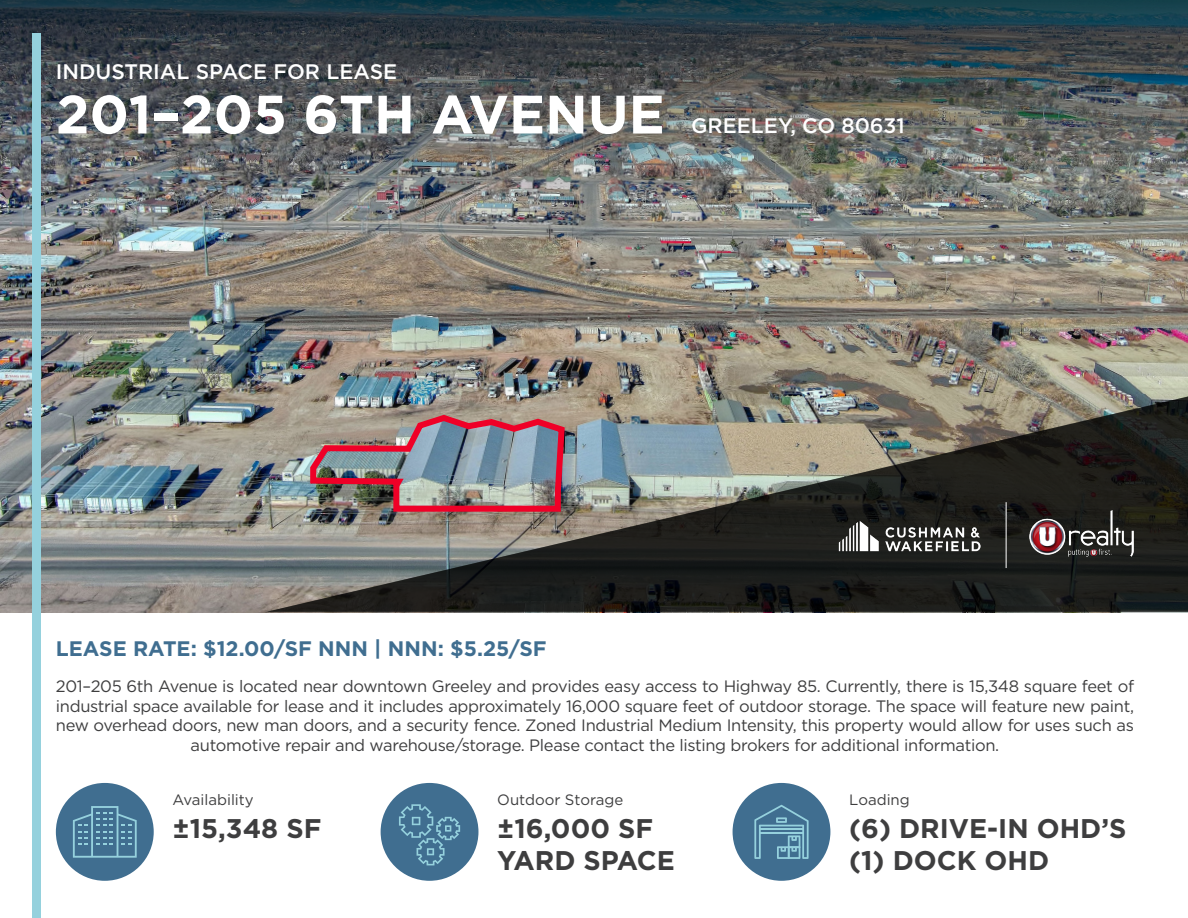
<style>
.page{position:relative;width:1188px;height:918px;background:#fff}
.page>*{position:absolute;margin:0;border:0;box-sizing:border-box;transform-origin:0 0}
.t1{font:700 54px "Gotham";color:#fff}
.t2{font:700 27px "Gotham";color:#3e3e3f}
.t3{font:500 21px "Gotham";color:#fff}
.t4{font:700 21px "Gotham";color:#406e90}
.t5{font:16.5px/19.5px "Gotham";letter-spacing:-.02em;color:#3e3e3f;text-align:center}
.t6{font:15px "Gotham";color:#3e3e3f}
</style>
<div class="page">
<img style="left:0;top:187px;width:1188px;height:425px">
<img style="left:0;top:0;width:1188px;height:187px">
<img style="left:265px;top:395px;width:923px;height:217px">
<img style="left:1029px;top:510px;width:105px;height:47px">
<div style="left:32px;top:33px;width:9px;height:885px;background:#95d1dd"></div>
<img style="left:837px;top:519px;width:145px;height:33px">
<hr style="left:1006px;top:502px;width:1px;height:66px;background:#fff">
<div style="left:733px;top:783px;width:97px;height:98px;background:#406e90;border-radius:50%"></div>
<svg style="left:754px;top:805px;width:55px;height:54px"></svg>
<div style="left:56px;top:783px;width:98px;height:98px;background:#406e90;border-radius:50%"></div>
<svg style="left:73px;top:806px;width:64px;height:52px"></svg>
<div style="left:381px;top:783px;width:97px;height:98px;background:#406e90;border-radius:50%"></div>
<svg style="left:399px;top:804px;width:61px;height:61px"></svg>
<img style="left:307px;top:412px;width:262px;height:103px">
<p class="t3" style="left:56px;top:58px;width:343px">INDUSTRIAL SPACE FOR LEASE</p>
<p class="t1" style="left:56px;top:79px;width:610px">201–205 6TH AVENUE</p>
<p class="t3" style="left:691px;top:112px;width:215px">GREELEY, CO 80631</p>
<p class="t4" style="left:56px;top:635px;width:492px">LEASE RATE: $12.00/SF NNN | NNN: $5.25/SF</p>
<p class="t5" style="left:56px;top:676px;width:1080px">201–205 6th Avenue is located near downtown Greeley and provides easy access to Highway 85. Currently, there is 15,348 square feet of industrial space available for lease and it includes approximately 16,000 square feet of outdoor storage. The space will feature new paint, new overhead doors, new man doors, and a security fence. Zoned Industrial Medium Intensity, this property would allow for uses such as automotive repair and warehouse/storage. Please contact the listing brokers for additional information.</p>
<p class="t6" style="left:173px;top:791px;width:83px">Availability</p>
<p class="t2" style="left:173px;top:810px;width:150px">±15,348 SF</p>
<p class="t6" style="left:497px;top:791px;width:128px">Outdoor Storage</p>
<p class="t2" style="left:497px;top:810px;width:157px">±16,000 SF</p>
<p class="t2" style="left:497px;top:843px;width:179px">YARD SPACE</p>
<p class="t6" style="left:849px;top:791px;width:62px">Loading</p>
<p class="t2" style="left:849px;top:810px;width:279px">(6) DRIVE-IN OHD’S</p>
<p class="t2" style="left:849px;top:843px;width:201px">(1) DOCK OHD</p>
</div>
